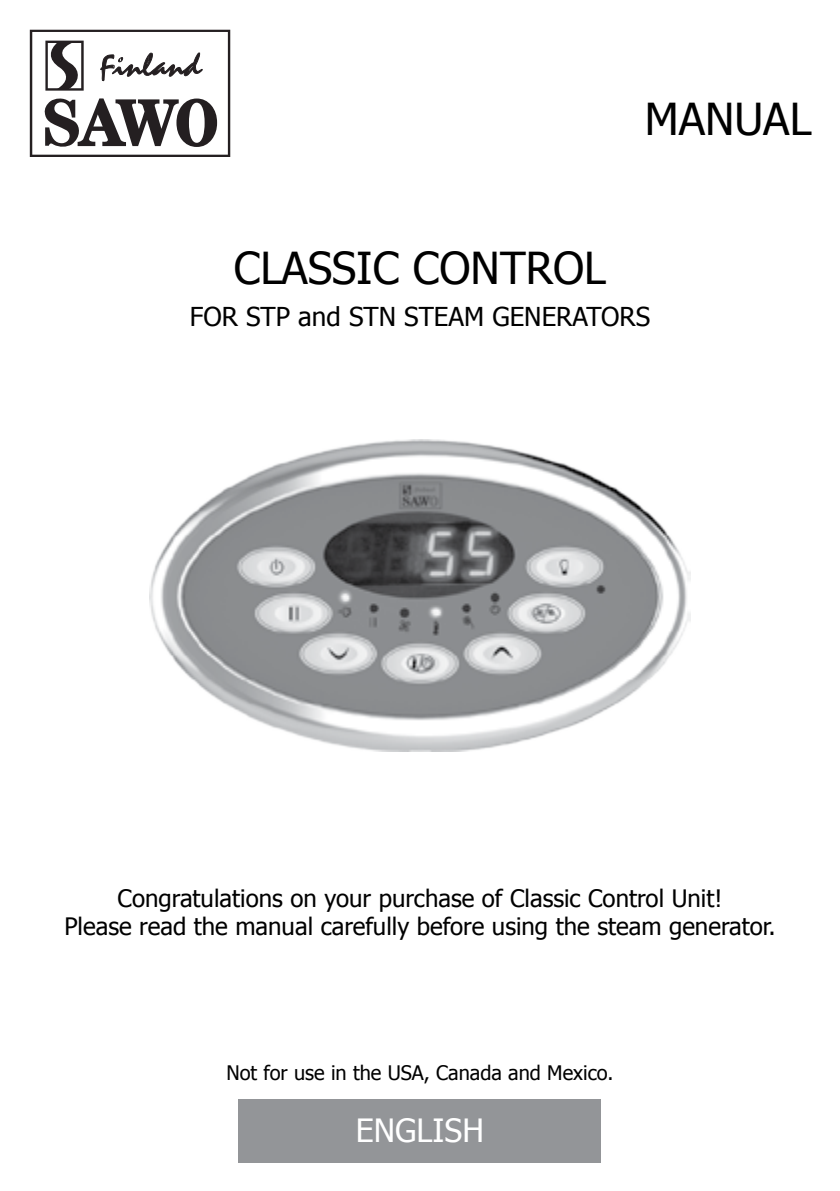
<style>
.page{position:relative;width:840px;height:1191px;background:#fff}
.page>*{position:absolute;margin:0;border:0;box-sizing:border-box;transform-origin:0 0}
.t1{font:44px "Tahoma";color:#000}
.t2{font:32px "Tahoma";color:#fff}
.t3{font:26px "Tahoma";color:#000}
.t4{font:24px/28px "Tahoma";color:#000;text-align:center}
.t5{font:20px "Tahoma";color:#000}
</style>
<div class="page">
<svg style="left:29px;top:29px;width:202px;height:128px"></svg>
<div style="left:238px;top:1099px;width:363px;height:63px;background:#939598"></div>
<img style="left:149px;top:439px;width:541px;height:312px">
<h1 class="t1" style="left:644px;top:90px;width:168px">MANUAL</h1>
<h1 class="t1" style="left:234px;top:238px;width:373px">CLASSIC CONTROL</h1>
<p class="t3" style="left:190px;top:299px;width:461px">FOR STP and STN STEAM GENERATORS</p>
<p class="t4" style="left:64px;top:883px;width:712px">Congratulations on your purchase of Classic Control Unit!<br>Please read the manual carefully before using the steam generator.</p>
<p class="t5" style="left:226px;top:1059px;width:388px">Not for use in the USA, Canada and Mexico.</p>
<h2 class="t2" style="left:356px;top:1109px;width:129px">ENGLISH</h2>
</div>
